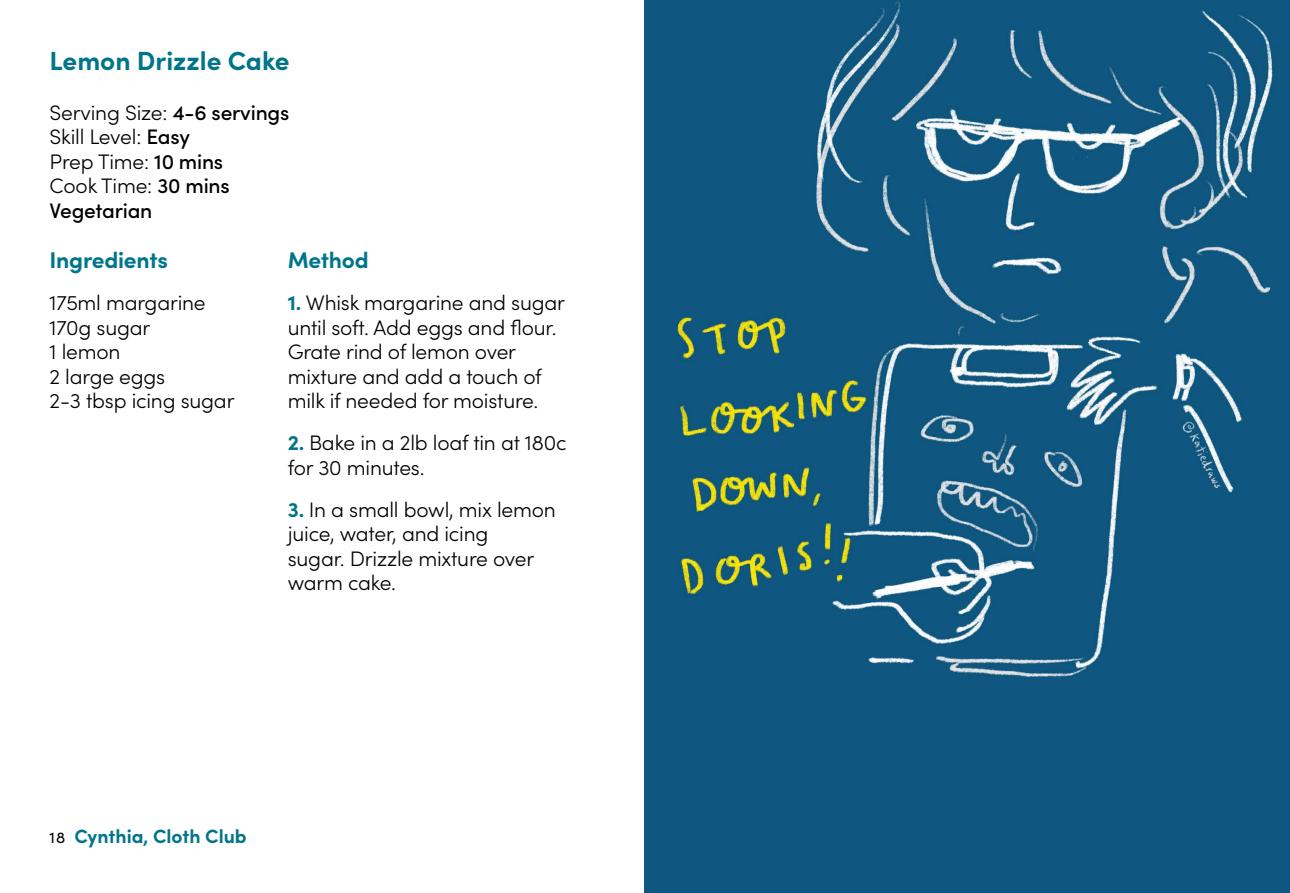
<style>
.page{position:relative;width:1290px;height:893px;background:#fff}
.page>*{position:absolute;margin:0;border:0;box-sizing:border-box;transform-origin:0 0}
.t1{font:700 26.25px "Sofia Pro";color:#007589}
.t2{font:700 22.75px "Sofia Pro";letter-spacing:-.01em;color:#007589}
.t3{font:300 21px/24.5px "Sofia Pro";letter-spacing:-.01em;color:#000}
.t4{font:700 19.25px "Sofia Pro";color:#007589}
.t5{font:15.75px "Sofia Pro";color:#000}
.s1{font-weight:500}
.s2{font-weight:700;color:#007589}
</style>
<div class="page">
<img style="left:644px;top:0;width:646px;height:893px">
<p class="t1" style="left:50px;top:40px;width:241px">Lemon Drizzle Cake</p>
<p class="t3" style="left:50px;top:99px;width:241px">Serving Size: <span class="s1">4-6 servings<br></span>Skill Level: <span class="s1">Easy<br></span>Prep Time: <span class="s1">10 mins<br></span>Cook Time: <span class="s1">30 mins<br>Vegetarian</span></p>
<p class="t2" style="left:50px;top:243px;width:120px">Ingredients</p>
<p class="t3" style="left:50px;top:290px;width:186px">175ml margarine<br>170g sugar<br>1 lemon<br>2 large eggs<br>2-3 tbsp icing sugar</p>
<p class="t2" style="left:288px;top:243px;width:82px">Method</p>
<p class="t3" style="left:288px;top:289px;width:279px"><span class="s2">1.</span> Whisk margarine and sugar until soft. Add eggs and flour.<br>Grate rind of lemon over mixture and add a touch of milk if needed for moisture.</p>
<p class="t3" style="left:288px;top:429px;width:280px"><span class="s2">2.</span> Bake in a 2lb loaf tin at 180c for 30 minutes.</p>
<p class="t3" style="left:288px;top:496px;width:269px"><span class="s2">3.</span> In a small bowl, mix lemon juice, water, and icing<br>sugar. Drizzle mixture over warm cake.</p>
<p class="t5" style="left:50px;top:826px;width:17px">18</p>
<p class="t4" style="left:74px;top:822px;width:174px">Cynthia, Cloth Club</p>
</div>
